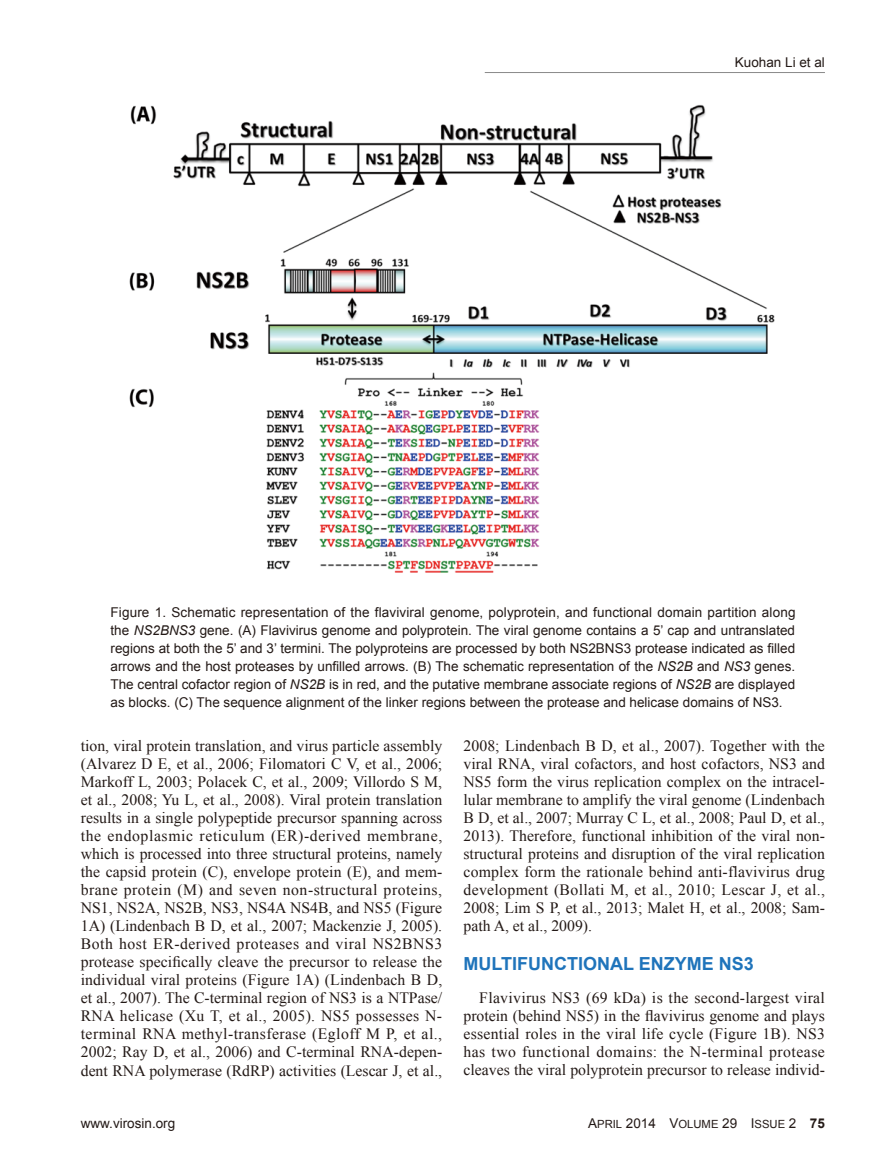
<style>
.page{position:relative;width:893px;height:1170px;background:#fff}
.page>*{position:absolute;margin:0;border:0;box-sizing:border-box;transform-origin:0 0}
.t1{font:700 18px "Arial";color:#1f74bb}
.t2{font:15.75px/18px "Times New Roman";color:#231916;text-align:justify}
.t3{font:13.5px/18px "Arial";color:#231916;text-align:justify}
.t4{font:11.25px "Arial";color:#231916}
.s1{font-style:italic}
.s2{font-size:13.5px}
.s3{font-weight:700;font-size:13.5px}
</style>
<div class="page">
<hr style="left:485px;top:72px;width:340px;height:1px;background:#898989">
<img style="left:129px;top:105px;width:646px;height:468px">
<p class="t3" style="left:735px;top:54px;width:92px">Kuohan Li et al</p>
<p class="t3" style="left:111px;top:603px;width:686px">Figure 1. Schematic representation of the flaviviral genome, polyprotein, and functional domain partition along the <span class="s1">NS2BNS3</span> gene. (A) Flavivirus genome and polyprotein. The viral genome contains a 5’ cap and untranslated regions at both the 5’ and 3’ termini. The polyproteins are processed by both NS2BNS3 protease indicated as filled arrows and the host proteases by unfilled arrows. (B) The schematic representation of the <span class="s1">NS2B</span> and <span class="s1">NS3</span> genes.<br>The central cofactor region of <span class="s1">NS2B</span> is in red, and the putative membrane associate regions of <span class="s1">NS2B</span> are displayed as blocks. (C) The sequence alignment of the linker regions between the protease and helicase domains of NS3.</p>
<p class="t2" style="left:81px;top:736px;width:363px">tion, viral protein translation, and virus particle assembly (Alvarez D E, et al., 2006; Filomatori C V, et al., 2006; Markoff L, 2003; Polacek C, et al., 2009; Villordo S M, et al., 2008; Yu L, et al., 2008). Viral protein translation results in a single polypeptide precursor spanning across the endoplasmic reticulum (ER)-derived membrane, which is processed into three structural proteins, namely the capsid protein (C), envelope protein (E), and mem&shy;brane protein (M) and seven non-structural proteins, NS1, NS2A, NS2B, NS3, NS4A NS4B, and NS5 (Figure 1A) (Lindenbach B D, et al., 2007; Mackenzie J, 2005).<br>Both host ER-derived proteases and viral NS2BNS3 protease specifically cleave the precursor to release the individual viral proteins (Figure 1A) (Lindenbach B D, et al., 2007). The C-terminal region of NS3 is a NTPase/ RNA helicase (Xu T, et al., 2005). NS5 possesses N&shy;terminal RNA methyl-transferase (Egloff M P, et al., 2002; Ray D, et al., 2006) and C-terminal RNA-depen&shy;dent RNA polymerase (RdRP) activities (Lescar J, et al.,</p>
<p class="t2" style="left:463px;top:736px;width:363px">2008; Lindenbach B D, et al., 2007). Together with the viral RNA, viral cofactors, and host cofactors, NS3 and NS5 form the virus replication complex on the intracel&shy;lular membrane to amplify the viral genome (Lindenbach B D, et al., 2007; Murray C L, et al., 2008; Paul D, et al., 2013). Therefore, functional inhibition of the viral non&shy;structural proteins and disruption of the viral replication complex form the rationale behind anti-flavivirus drug development (Bollati M, et al., 2010; Lescar J, et al., 2008; Lim S P, et al., 2013; Malet H, et al., 2008; Sam&shy;path A, et al., 2009).</p>
<p class="t1" style="left:463px;top:951px;width:292px">MULTIFUNCTIONAL ENZYME NS3</p>
<p class="t2" style="left:463px;top:988px;width:363px;text-indent:16px">Flavivirus NS3 (69 kDa) is the second-largest viral protein (behind NS5) in the flavivirus genome and plays essential roles in the viral life cycle (Figure 1B). NS3 has two functional domains: the N-terminal protease cleaves the viral polyprotein precursor to release individ-</p>
<p class="t3" style="left:81px;top:1113px;width:96px">www.virosin.org</p>
<p class="t4" style="left:588px;top:1116px;width:238px"><span class="s2">A</span>PRIL <span class="s2">2014 V</span>OLUME <span class="s2">29 I</span>SSUE <span class="s2">2</span> <span class="s3">75</span></p>
</div>
